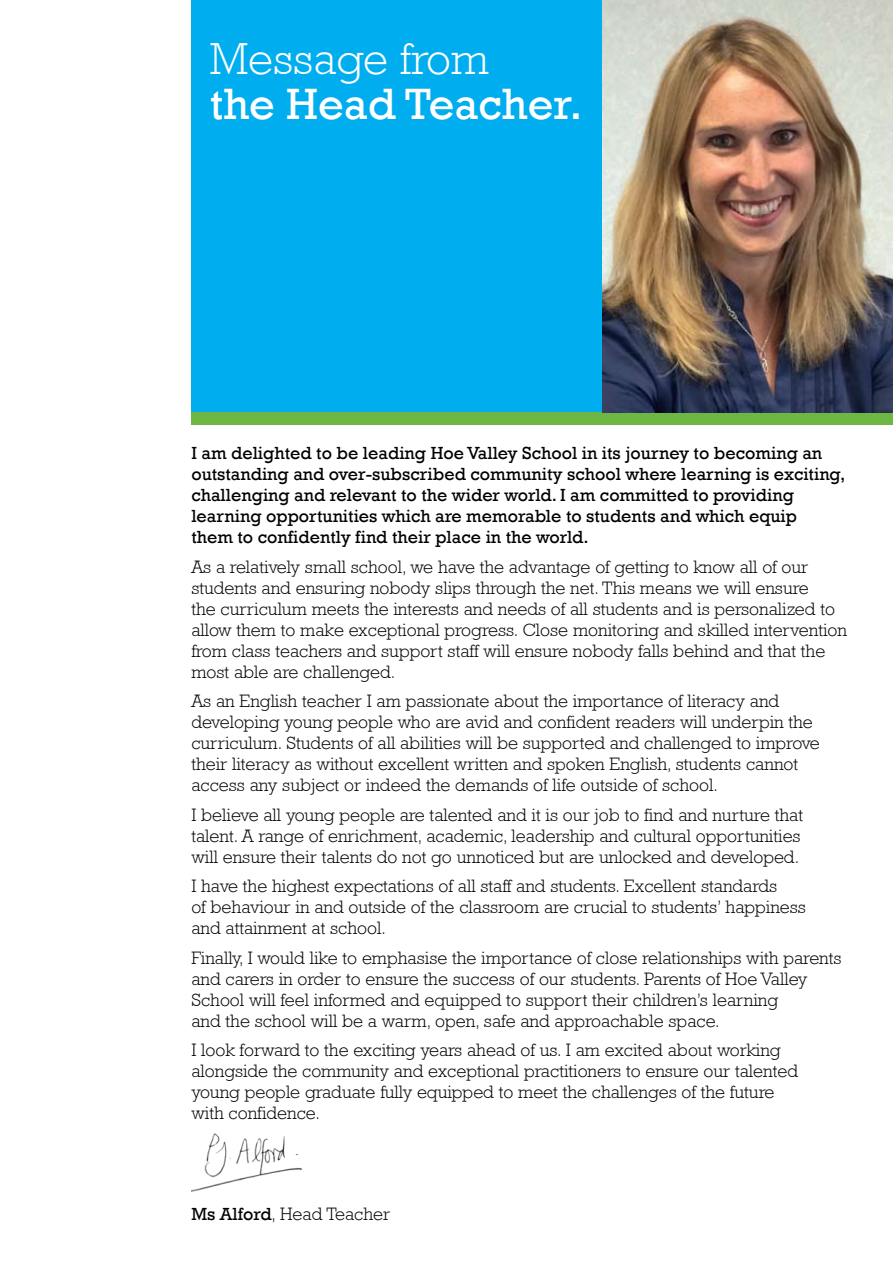
<style>
.page{position:relative;width:893px;height:1263px;background:#fff}
.page>*{position:absolute;margin:0;border:0;box-sizing:border-box;transform-origin:0 0}
.t1{font:45px "Rockwell";color:#fff}
.t2{font:300 45px "Rockwell";color:#fff}
.t3{font:300 18px/21px "Rockwell";color:#000}
.t4{font:18px/21px "Rockwell";color:#000}
.s1{font-weight:400}
</style>
<div class="page">
<img style="left:191px;top:1133px;width:111px;height:59px">
<div style="left:191px;top:0;width:702px;height:412px;background:#00aeef"></div>
<div style="left:191px;top:412px;width:702px;height:13px;background:#6eb744"></div>
<img style="left:602px;top:0;width:291px;height:412px">
<h1 class="t2" style="left:210px;top:32px;width:281px">Message from</h1>
<h1 class="t1" style="left:210px;top:78px;width:374px">the Head Teacher.</h1>
<p class="t4" style="left:191px;top:443px;width:656px">I am delighted to be leading Hoe Valley School in its journey to becoming an outstanding and over-subscribed community school where learning is exciting, challenging and relevant to the wider world. I am committed to providing learning opportunities which are memorable to students and which equip<br>them to confidently find their place in the world.</p>
<p class="t3" style="left:191px;top:556px;width:657px">As a relatively small school, we have the advantage of getting to know all of our students and ensuring nobody slips through the net. This means we will ensure<br>the curriculum meets the interests and needs of all students and is personalized to allow them to make exceptional progress. Close monitoring and skilled intervention from class teachers and support staff will ensure nobody falls behind and that the most able are challenged.</p>
<p class="t3" style="left:191px;top:690px;width:630px">As an English teacher I am passionate about the importance of literacy and developing young people who are avid and confident readers will underpin the curriculum. Students of all abilities will be supported and challenged to improve their literacy as without excellent written and spoken English, students cannot access any subject or indeed the demands of life outside of school.</p>
<p class="t3" style="left:191px;top:804px;width:613px">I believe all young people are talented and it is our job to find and nurture that talent. A range of enrichment, academic, leadership and cultural opportunities will ensure their talents do not go unnoticed but are unlocked and developed.</p>
<p class="t3" style="left:191px;top:875px;width:616px">I have the highest expectations of all staff and students. Excellent standards<br>of behaviour in and outside of the classroom are crucial to students’ happiness and attainment at school.</p>
<p class="t3" style="left:191px;top:947px;width:652px">Finally, I would like to emphasise the importance of close relationships with parents and carers in order to ensure the success of our students. Parents of Hoe Valley School will feel informed and equipped to support their children’s learning<br>and the school will be a warm, open, safe and approachable space.</p>
<p class="t3" style="left:191px;top:1039px;width:608px">I look forward to the exciting years ahead of us. I am excited about working alongside the community and exceptional practitioners to ensure our talented young people graduate fully equipped to meet the challenges of the future with confidence.</p>
<p class="t3" style="left:191px;top:1204px;width:200px"><span class="s1">Ms Alford</span>, Head Teacher</p>
</div>
